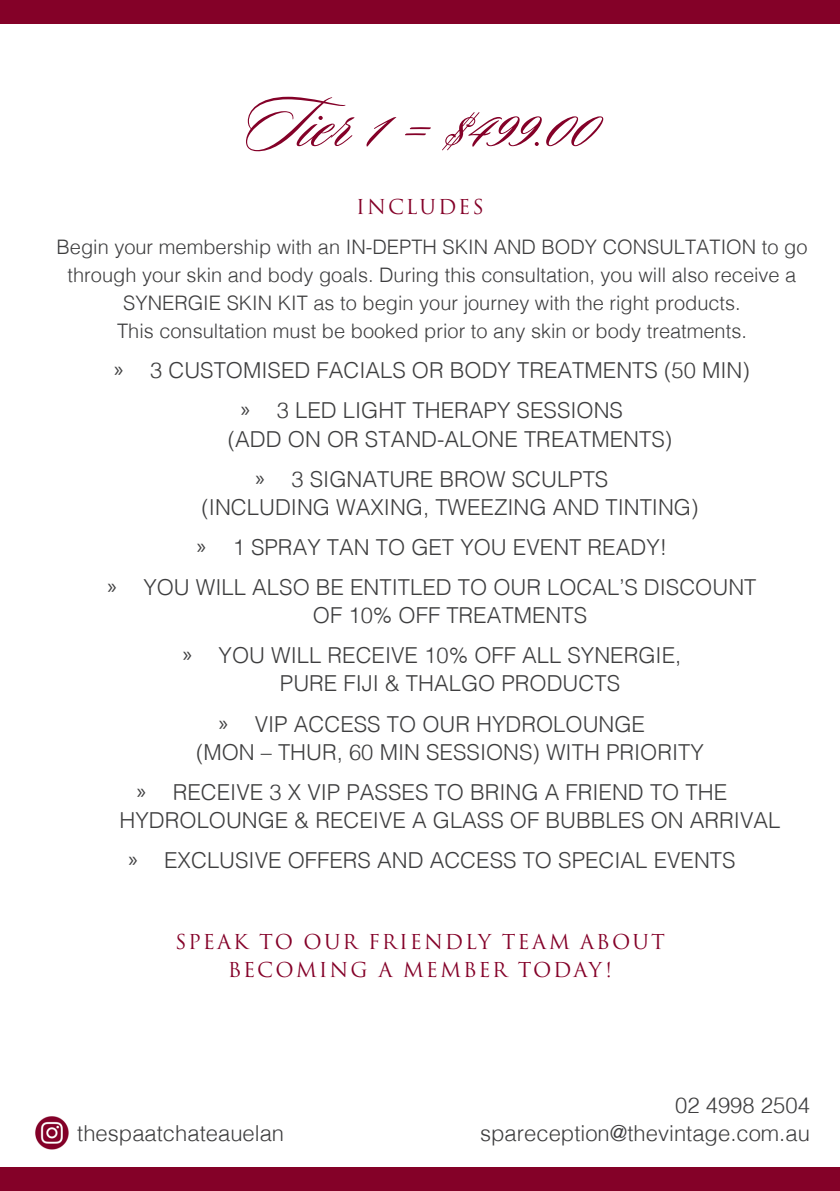
<style>
.page{position:relative;width:840px;height:1191px;background:#fff}
.page>*{position:absolute;margin:0;border:0;box-sizing:border-box;transform-origin:0 0}
.t1{font:74px "Sloop Script Pro";letter-spacing:.02em;color:#840128}
.t2{font:300 22px/28px "Helvetica";color:#3e3e3f}
.t3{font:300 20px/28px "Helvetica";color:#3e3e3f;text-align:center}
.t4{font:20px/28px "Trajan Pro 3";letter-spacing:.1em;color:#840128;text-align:center}
.s1{font-family:"Myriad Pro";font-weight:400}
</style>
<div class="page">
<img style="left:35px;top:1116px;width:34px;height:34px">
<div style="left:0;top:1167px;width:839px;height:24px;background:#840128"></div>
<div style="left:0;top:0;width:839px;height:23px;background:#840128"></div>
<p class="t1" style="left:242px;top:77px;width:357px">Tier 1 = $499.00</p>
<p class="t4" style="left:356px;top:193px;width:129px">INCLUDES</p>
<p class="t3" style="left:56px;top:231px;width:752px">Begin your membership with an IN-DEPTH SKIN AND BODY CONSULTATION to go through your skin and body goals. During this consultation, you will also receive a SYNERGIE SKIN KIT as to begin your journey with the right products.<br>This consultation must be booked prior to any skin or body treatments.</p>
<p class="t2" style="left:114px;top:355px;width:636px"><span class="s1">»</span> 3 CUSTOMISED FACIALS OR BODY TREATMENTS (50 MIN)</p>
<p class="t2" style="left:228px;top:395px;width:445px;text-indent:13px"><span class="s1">»</span> 3 LED LIGHT THERAPY SESSIONS (ADD ON OR STAND-ALONE TREATMENTS)</p>
<p class="t2" style="left:201px;top:463px;width:498px;text-indent:54px"><span class="s1">»</span> 3 SIGNATURE BROW SCULPTS (INCLUDING WAXING, TWEEZING AND TINTING)</p>
<p class="t2" style="left:197px;top:531px;width:471px"><span class="s1">»</span> 1 SPRAY TAN TO GET YOU EVENT READY!</p>
<p class="t2" style="left:313px;top:572px;width:445px;text-indent:-205px"><span class="s1">»</span> YOU WILL ALSO BE ENTITLED TO OUR LOCAL’S DISCOUNT<br>OF 10% OFF TREATMENTS</p>
<p class="t2" style="left:280px;top:640px;width:402px;text-indent:-97px"><span class="s1">»</span> YOU WILL RECEIVE 10% OFF ALL SYNERGIE,<br>PURE FIJI &amp; THALGO PRODUCTS</p>
<p class="t2" style="left:196px;top:708px;width:509px;text-indent:23px"><span class="s1">»</span> VIP ACCESS TO OUR HYDROLOUNGE (MON – THUR, 60 MIN SESSIONS) WITH PRIORITY</p>
<p class="t2" style="left:119px;top:776px;width:662px;text-indent:17px"><span class="s1">»</span> RECEIVE 3 X VIP PASSES TO BRING A FRIEND TO THE<br>HYDROLOUNGE &amp; RECEIVE A GLASS OF BUBBLES ON ARRIVAL</p>
<p class="t2" style="left:128px;top:844px;width:608px"><span class="s1">»</span> EXCLUSIVE OFFERS AND ACCESS TO SPECIAL EVENTS</p>
<p class="t4" style="left:175px;top:928px;width:491px">SPEAK TO OUR FRIENDLY TEAM ABOUT<br>BECOMING A MEMBER TODAY!</p>
<p class="t2" style="left:674px;top:1089px;width:136px">02 4998 2504</p>
<p class="t2" style="left:77px;top:1117px;width:208px">thespaatchateauelan</p>
<p class="t2" style="left:480px;top:1117px;width:331px">spareception@thevintage.com.au</p>
</div>
